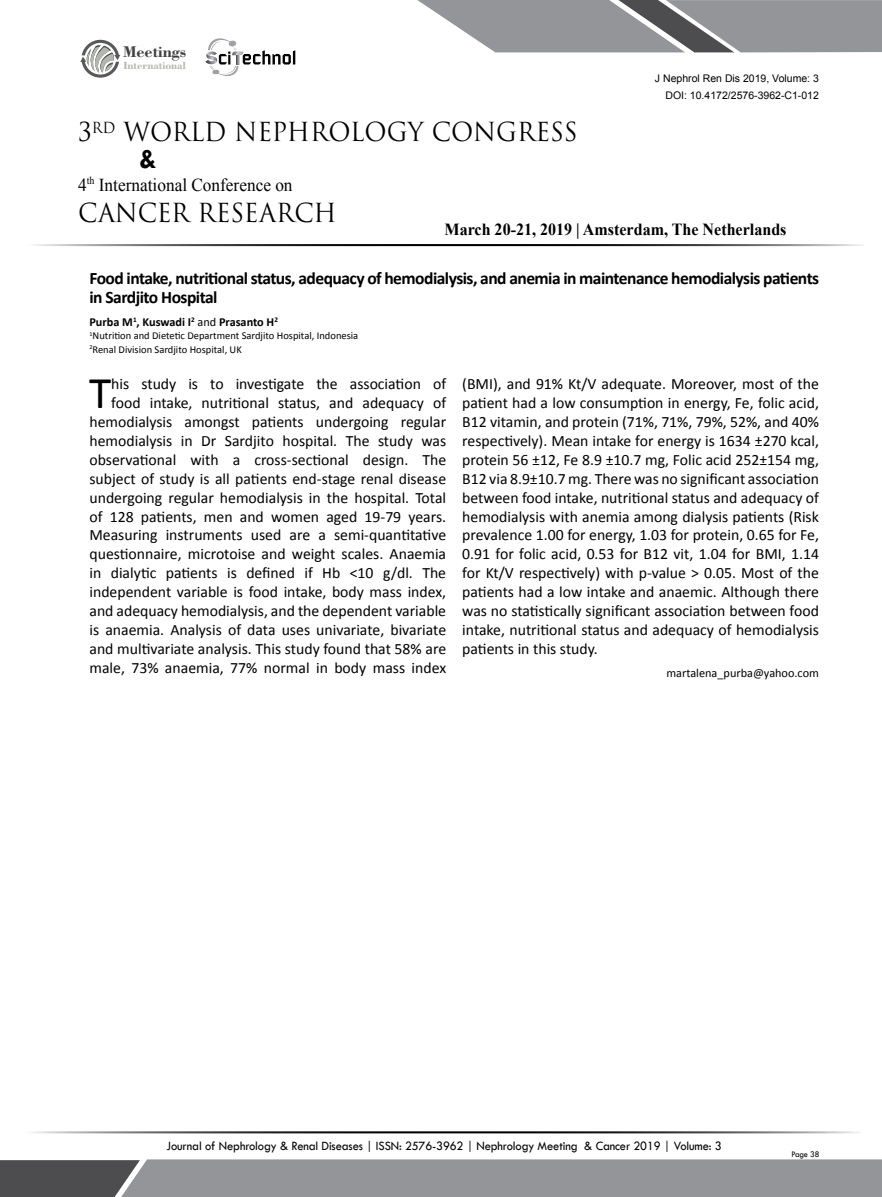
<style>
.page{position:relative;width:882px;height:1197px;background:#fff}
.page>*{position:absolute;margin:0;border:0;box-sizing:border-box;transform-origin:0 0}
.t1{font:45.5px "Calibri";color:#000}
.t2{font:700 29.05px "Tw Cen";color:#000;scale:.95 1}
.t3{font:25.55px "Trajan Pro 3";color:#000;scale:.95 1}
.t4{font:18.2px "Times New Roman";color:#000;scale:.95 1}
.t5{font:700 17.5px/18.7px "Calibri";letter-spacing:-.03em;color:#000}
.t6{font:700 16.97px "Times New Roman";color:#000;scale:.95 1}
.t7{font:700 16.45px "Bodoni BT";color:#414042}
.t8{font:15.75px/18.9px "Calibri";color:#000;text-align:right}
.t9{font:13.12px "Tw Cen";letter-spacing:-.01em;color:#000;scale:.95 1}
.t10{font:700 12.25px "Calibri";color:#000}
.t11{font:12.25px "Calibri";color:#000}
.t12{font:700 10.85px "Bodoni BT";color:#b3b6af}
.t13{font:10.5px/13.5px "Calibri";color:#000}
.t14{font:10.5px/16.8px "Arial";color:#000;text-align:right}
.t15{font:8.75px "Tw Cen";letter-spacing:-.02em;color:#000;scale:.95 1}
.s1{font-weight:400}
</style>
<div class="page">
<hr style="left:25px;top:244px;width:839px;height:2px;background:#000">
<hr style="left:22px;top:1131px;width:839px;height:2px;background:#000">
<svg style="left:417px;top:0;width:465px;height:52px"></svg>
<svg style="left:0;top:1159px;width:882px;height:38px"></svg>
<svg style="left:80px;top:40px;width:40px;height:38px"></svg>
<svg style="left:205px;top:38px;width:90px;height:38px"></svg>
<p class="t7" style="left:123px;top:42px;width:65px">Meetings</p>
<p class="t12" style="left:123px;top:59px;width:64px">International</p>
<h3 class="t3" style="left:78px;top:114px;width:527px">3<sup>RD</sup> WORLD NEPHROLOGY CONGRESS</h3>
<h2 class="t2" style="left:139px;top:141px;width:20px">&amp;</h2>
<p class="t4" style="left:78px;top:172px;width:227px">4<sup>th</sup> International Conference on</p>
<p class="t14" style="left:655px;top:70px;width:165px">J Nephrol Ren Dis 2019, Volume: 3<br>DOI: 10.4172/2576-3962-C1-012</p>
<h3 class="t3" style="left:78px;top:195px;width:274px">CANCER RESEARCH</h3>
<p class="t6" style="left:445px;top:218px;width:362px">March 20-21, 2019 | Amsterdam, The Netherlands</p>
<p class="t5" style="left:89px;top:269px;width:731px">Food intake, nutritional status, adequacy of hemodialysis, and anemia in maintenance hemodialysis patients in Sardjito Hospital</p>
<p class="t10" style="left:89px;top:314px;width:190px">Purba M<sup>1</sup>, Kuswadi I<sup>2</sup> <span class="s1">and</span> Prasanto H<sup>2</sup></p>
<p class="t13" style="left:89px;top:329px;width:270px"><sup>1</sup>Nutrition and Dietetic Department Sardjito Hospital, Indonesia<br><sup>2</sup>Renal Division Sardjito Hospital, UK</p>
<h1 class="t1" style="left:89px;top:364px;width:24px">T</h1>
<p class="t8" style="left:89px;top:375px;width:358px">his study is to investigate the association of food intake, nutritional status, and adequacy of hemodialysis amongst patients undergoing regular hemodialysis in Dr Sardjito hospital. The study was observational with a cross-sectional design. The subject of study is all patients end-stage renal disease undergoing regular hemodialysis in the hospital. Total of 128 patients, men and women aged 19-79 years.<br>Measuring instruments used are a semi-quantitative questionnaire, microtoise and weight scales. Anaemia in dialytic patients is defined if Hb &lt;10 g/dl. The independent variable is food intake, body mass index, and adequacy hemodialysis, and the dependent variable is anaemia. Analysis of data uses univariate, bivariate and multivariate analysis. This study found that 58% are male, 73% anaemia, 77% normal in body mass index</p>
<p class="t8" style="left:462px;top:375px;width:358px;text-align:justify">(BMI), and 91% Kt/V adequate. Moreover, most of the patient had a low consumption in energy, Fe, folic acid, B12 vitamin, and protein (71%, 71%, 79%, 52%, and 40% respectively). Mean intake for energy is 1634 ±270 kcal, protein 56 ±12, Fe 8.9 ±10.7 mg, Folic acid 252±154 mg, B12 via 8.9±10.7 mg. There was no significant association between food intake, nutritional status and adequacy of hemodialysis with anemia among dialysis patients (Risk prevalence 1.00 for energy, 1.03 for protein, 0.65 for Fe, 0.91 for folic acid, 0.53 for B12 vit, 1.04 for BMI, 1.14 for Kt/V respectively) with p-value &gt; 0.05. Most of the patients had a low intake and anaemic. Although there was no statistically significant association between food intake, nutritional status and adequacy of hemodialysis patients in this study.</p>
<p class="t11" style="left:667px;top:665px;width:154px">martalena_purba@yahoo.com</p>
<p class="t9" style="left:167px;top:1138px;width:586px">Journal of Nephrology &amp; Renal Diseases | ISSN: 2576-3962 | Nephrology Meeting &amp; Cancer 2019 | Volume: 3</p>
<p class="t15" style="left:791px;top:1149px;width:31px">Page 38</p>
</div>
